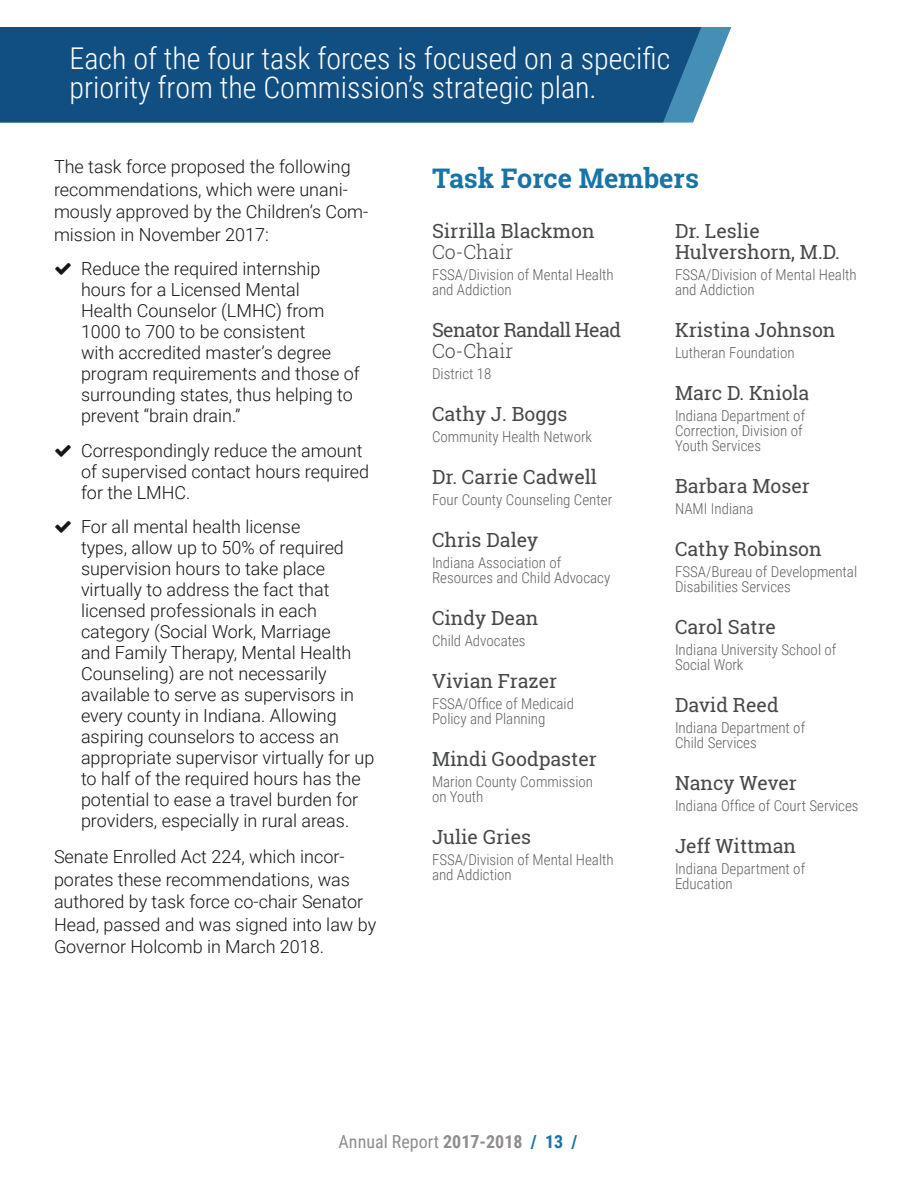
<style>
.page{position:relative;width:918px;height:1188px;background:#fff}
.page>*{position:absolute;margin:0;border:0;box-sizing:border-box;transform-origin:0 0}
.t1{font:300 30px/28.5px "Roboto Condensed";color:#fff}
.Heading_3A{font:700 27px "Roboto Slab";color:#1774a5}
.Member_Name_Subcommi{font:19.5px/21px "Roboto Slab";color:#464947}
.Member_Name_Subcommi-2{font:19.5px/21px "Roboto Slab";letter-spacing:-.03em;color:#464947}
.Body_Paragraph{font:300 18px/21px "Roboto";color:#171516}
.t2{font:18px "Roboto Condensed";color:#908d8c}
.Member_Info{font:300 15px/15px "Roboto Condensed";color:#62605e}
.s1{font-weight:300}
.s2{font-weight:700}
.s3{font-weight:700;color:#1774a5}
</style>
<div class="page">
<div style="left:0;top:27px;width:723px;height:96px;background:#114f82"></div>
<h1 class="t1" style="left:70px;top:43px;width:602px">Each of the four task forces is focused on a specific priority from the Commission’s strategic plan.</h1>
<p class="Body_Paragraph" style="left:54px;top:155px;width:316px;line-height:22.5px">The task force proposed the following recommendations, which were unani&shy;mously approved by the Children’s Com&shy;mission in November 2017:</p>
<p class="Body_Paragraph" style="left:81px;top:258px;width:280px">Reduce the required internship hours for a Licensed Mental<br>Health Counselor (LMHC) from<br>1000 to 700 to be consistent<br>with accredited master’s degree program requirements and those of surrounding states, thus helping to prevent “brain drain.”</p>
<p class="Body_Paragraph" style="left:81px;top:439px;width:290px">Correspondingly reduce the amount of supervised contact hours required for the LMHC.</p>
<p class="Body_Paragraph" style="left:81px;top:516px;width:295px">For all mental health license<br>types, allow up to 50% of required supervision hours to take place virtually to address the fact that licensed professionals in each category (Social Work, Marriage<br>and Family Therapy, Mental Health Counseling) are not necessarily available to serve as supervisors in every county in Indiana. Allowing aspiring counselors to access an appropriate supervisor virtually for up to half of the required hours has the potential to ease a travel burden for providers, especially in rural areas.</p>
<p class="Body_Paragraph" style="left:54px;top:845px;width:324px;line-height:22.5px">Senate Enrolled Act 224, which incor&shy;porates these recommendations, was authored by task force co-chair Senator Head, passed and was signed into law by Governor Holcomb in March 2018.</p>
<p class="Heading_3A" style="left:432px;top:160px;width:268px">Task Force Members</p>
<p class="Member_Name_Subcommi" style="left:432px;top:220px;width:164px">Sirrilla Blackmon<br><span class="s1">Co-Chair</span></p>
<p class="Member_Info" style="left:432px;top:267px;width:183px">FSSA/Division of Mental Health and Addiction</p>
<p class="Member_Name_Subcommi-2" style="left:432px;top:319px;width:191px">Senator Randall Head<br><span class="s1">Co-Chair</span></p>
<p class="Member_Info" style="left:432px;top:366px;width:61px">District 18</p>
<p class="Member_Name_Subcommi" style="left:432px;top:403px;width:137px">Cathy J. Boggs</p>
<p class="Member_Info" style="left:432px;top:429px;width:162px">Community Health Network</p>
<p class="Member_Name_Subcommi" style="left:432px;top:466px;width:167px">Dr. Carrie Cadwell</p>
<p class="Member_Info" style="left:432px;top:492px;width:182px">Four County Counseling Center</p>
<p class="Member_Name_Subcommi" style="left:432px;top:529px;width:108px">Chris Daley</p>
<p class="Member_Info" style="left:432px;top:555px;width:180px">Indiana Association of<br>Resources and Child Advocacy</p>
<p class="Member_Name_Subcommi" style="left:432px;top:607px;width:108px">Cindy Dean</p>
<p class="Member_Info" style="left:432px;top:633px;width:95px">Child Advocates</p>
<p class="Member_Name_Subcommi" style="left:432px;top:670px;width:127px">Vivian Frazer</p>
<p class="Member_Info" style="left:432px;top:696px;width:144px">FSSA/Office of Medicaid<br>Policy and Planning</p>
<p class="Member_Name_Subcommi" style="left:432px;top:748px;width:166px">Mindi Goodpaster</p>
<p class="Member_Info" style="left:432px;top:774px;width:163px">Marion County Commission on Youth</p>
<p class="Member_Name_Subcommi" style="left:432px;top:826px;width:101px">Julie Gries</p>
<p class="Member_Info" style="left:432px;top:852px;width:183px">FSSA/Division of Mental Health and Addiction</p>
<p class="Member_Name_Subcommi" style="left:675px;top:220px;width:167px">Dr. Leslie<br>Hulvershorn, M.D.</p>
<p class="Member_Info" style="left:675px;top:267px;width:183px">FSSA/Division of Mental Health and Addiction</p>
<p class="Member_Name_Subcommi" style="left:675px;top:319px;width:162px">Kristina Johnson</p>
<p class="Member_Info" style="left:675px;top:345px;width:121px">Lutheran Foundation</p>
<p class="Member_Name_Subcommi" style="left:675px;top:382px;width:136px">Marc D. Kniola</p>
<p class="Member_Info" style="left:675px;top:408px;width:132px">Indiana Department of<br>Correction, Division of<br>Youth Services</p>
<p class="Member_Name_Subcommi" style="left:675px;top:475px;width:136px">Barbara Moser</p>
<p class="Member_Info" style="left:675px;top:501px;width:80px">NAMI Indiana</p>
<p class="Member_Name_Subcommi" style="left:675px;top:538px;width:148px">Cathy Robinson</p>
<p class="Member_Info" style="left:675px;top:564px;width:184px">FSSA/Bureau of Developmental<br>Disabilities Services</p>
<p class="Member_Name_Subcommi" style="left:675px;top:616px;width:103px">Carol Satre</p>
<p class="Member_Info" style="left:675px;top:642px;width:163px">Indiana University School of<br>Social Work</p>
<p class="Member_Name_Subcommi" style="left:675px;top:694px;width:105px">David Reed</p>
<p class="Member_Info" style="left:675px;top:720px;width:132px">Indiana Department of<br>Child Services</p>
<p class="Member_Name_Subcommi" style="left:675px;top:772px;width:124px">Nancy Wever</p>
<p class="Member_Info" style="left:675px;top:798px;width:185px">Indiana Office of Court Services</p>
<p class="Member_Name_Subcommi" style="left:675px;top:835px;width:123px">Jeff Wittman</p>
<p class="Member_Info" style="left:675px;top:861px;width:132px">Indiana Department of<br>Education</p>
<p class="t2" style="left:339px;top:1128px;width:240px">Annual Report <span class="s2">2017-2018</span> <span class="s3">/ 13 /</span></p>
</div>
